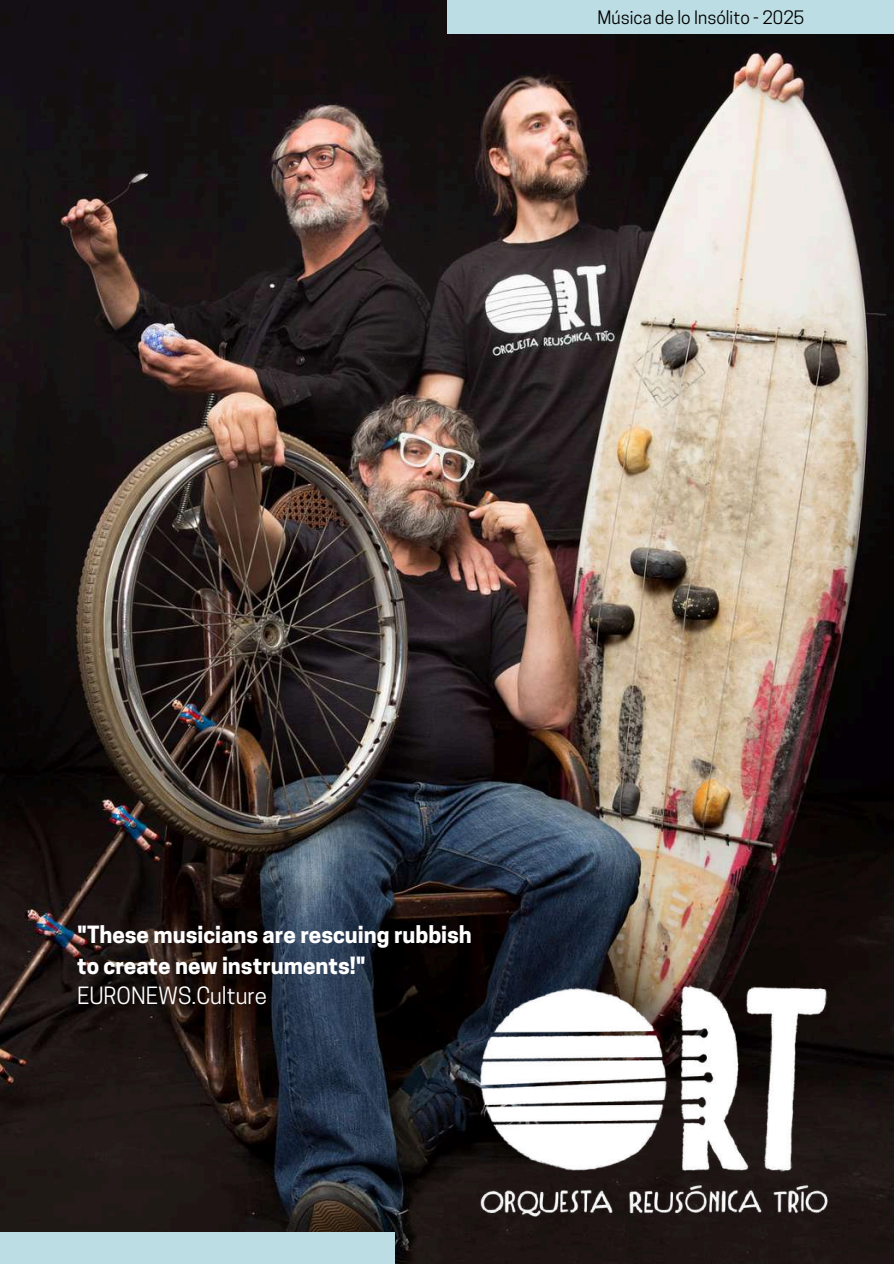
<style>
.page{position:relative;width:894px;height:1264px;background:#fff}
.page>*{position:absolute;margin:0;border:0;box-sizing:border-box;transform-origin:0 0}
.t1{font:700 22.35px/30.3px "Cooper Hewitt";color:#fff}
.t2{font:22.35px "Cooper Hewitt";color:#fff}
.t3{font:17.4px "Cooper Hewitt";color:#000}
</style>
<div class="page">
<img style="left:0;top:0;width:893px;height:1263px">
<img style="left:462px;top:968px;width:382px;height:265px">
<div style="left:446px;top:0;width:447px;height:33px;background:#bcdde3"></div>
<div style="left:0;top:1232px;width:395px;height:31px;background:#bcdde3"></div>
<p class="t3" style="left:597px;top:11px;width:208px">Música de lo Insólito - 2025</p>
<p class="t1" style="left:77px;top:922px;width:396px">"These musicians are rescuing rubbish to create new instruments!"</p>
<p class="t2" style="left:77px;top:987px;width:191px">EURONEWS.Culture</p>
</div>
